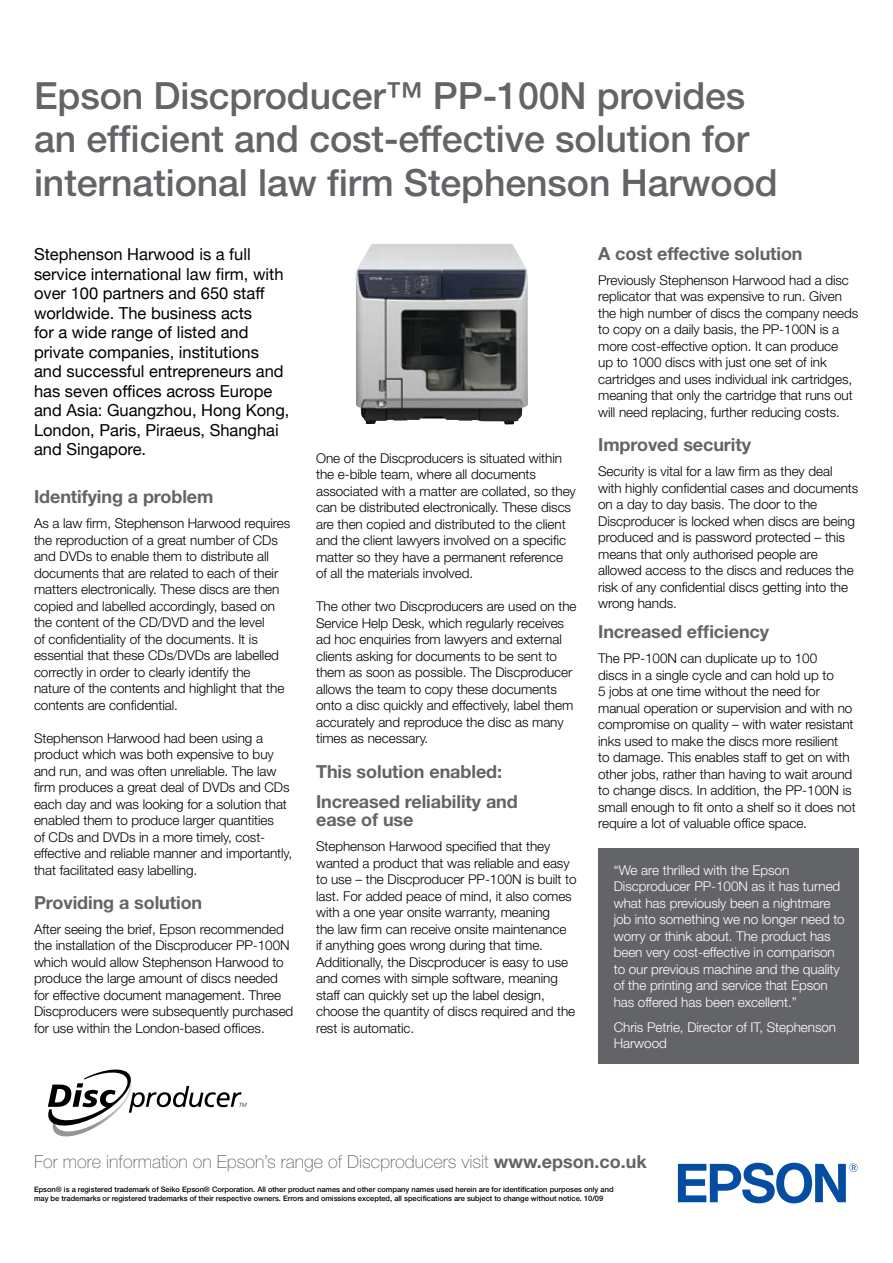
<style>
.page{position:relative;width:893px;height:1263px;background:#fff}
.page>*{position:absolute;margin:0;border:0;box-sizing:border-box;transform-origin:0 0}
.t1{font:500 37.5px/43.5px "Helvetica Neue";letter-spacing:-.005em;color:#636467}
.t2{font:700 18px/30.8px "Helvetica Neue";letter-spacing:-.005em;color:#636467}
.t3{font:100 18px "Helvetica Neue";color:#636467}
.t4{font:16.5px/19.5px "Helvetica Neue";color:#000}
.t5{font:300 13.5px/16.5px "Helvetica Neue";letter-spacing:-.005em;color:#000}
.t6{font:300 13.5px/16.5px "Helvetica Neue";letter-spacing:-.005em;color:#fff}
.t7{font:500 7.5px/9px "Helvetica Neue";color:#000}
.s1{font-weight:700}
</style>
<div class="page">
<div style="left:598px;top:848px;width:261px;height:216px;background:#636467"></div>
<svg style="left:678px;top:1163px;width:180px;height:40px"></svg>
<img style="left:356px;top:244px;width:172px;height:180px">
<svg style="left:48px;top:1069px;width:199px;height:68px"></svg>
<h1 class="t1" style="left:34px;top:73px;width:745px">Epson Discproducer™ PP-100N provides an efficient and cost-effective solution for international law firm Stephenson Harwood</h1>
<p class="t4" style="left:34px;top:244px;width:257px">Stephenson Harwood is a full service international law firm, with over 100 partners and 650 staff worldwide. The business acts<br>for a wide range of listed and private companies, institutions and successful entrepreneurs and has seven offices across Europe and Asia: Guangzhou, Hong Kong,<br>London, Paris, Piraeus, Shanghai and Singapore.</p>
<h2 class="t2" style="left:34px;top:481px;width:181px">Identifying a problem</h2>
<p class="t5" style="left:34px;top:515px;width:258px">As a law firm, Stephenson Harwood requires the reproduction of a great number of CDs and DVDs to enable them to distribute all documents that are related to each of their matters electronically. These discs are then copied and labelled accordingly, based on the content of the CD/DVD and the level<br>of confidentiality of the documents. It is essential that these CDs/DVDs are labelled correctly in order to clearly identify the<br>nature of the contents and highlight that the contents are confidential.</p>
<p class="t5" style="left:34px;top:729px;width:260px">Stephenson Harwood had been using a product which was both expensive to buy and run, and was often unreliable. The law firm produces a great deal of DVDs and CDs each day and was looking for a solution that enabled them to produce larger quantities<br>of CDs and DVDs in a more timely, cost&shy;effective and reliable manner and importantly, that facilitated easy labelling.</p>
<h2 class="t2" style="left:34px;top:887px;width:170px">Providing a solution</h2>
<p class="t5" style="left:34px;top:920px;width:261px">After seeing the brief, Epson recommended the installation of the Discproducer PP-100N which would allow Stephenson Harwood to produce the large amount of discs needed for effective document management. Three Discproducers were subsequently purchased for use within the London-based offices.</p>
<p class="t5" style="left:316px;top:449px;width:261px">One of the Discproducers is situated within the e-bible team, where all documents associated with a matter are collated, so they can be distributed electronically. These discs are then copied and distributed to the client and the client lawyers involved on a specific matter so they have a permanent reference of all the materials involved.</p>
<p class="t5" style="left:316px;top:598px;width:262px">The other two Discproducers are used on the Service Help Desk, which regularly receives ad hoc enquiries from lawyers and external clients asking for documents to be sent to them as soon as possible. The Discproducer allows the team to copy these documents onto a disc quickly and effectively, label them accurately and reproduce the disc as many times as necessary.</p>
<h2 class="t2" style="left:316px;top:755px;width:203px">This solution enabled:<br>Increased reliability and</h2>
<h2 class="t2" style="left:316px;top:804px;width:99px">ease of use</h2>
<p class="t5" style="left:316px;top:838px;width:262px">Stephenson Harwood specified that they wanted a product that was reliable and easy to use – the Discproducer PP-100N is built to last. For added peace of mind, it also comes with a one year onsite warranty, meaning<br>the law firm can receive onsite maintenance<br>if anything goes wrong during that time.<br>Additionally, the Discproducer is easy to use and comes with simple software, meaning staff can quickly set up the label design, choose the quantity of discs required and the rest is automatic.</p>
<h2 class="t2" style="left:598px;top:238px;width:206px">A cost effective solution</h2>
<p class="t5" style="left:598px;top:271px;width:262px">Previously Stephenson Harwood had a disc replicator that was expensive to run. Given the high number of discs the company needs to copy on a daily basis, the PP-100N is a more cost-effective option. It can produce<br>up to 1000 discs with just one set of ink cartridges and uses individual ink cartridges, meaning that only the cartridge that runs out will need replacing, further reducing costs.</p>
<h2 class="t2" style="left:598px;top:429px;width:154px">Improved security</h2>
<p class="t5" style="left:598px;top:463px;width:262px">Security is vital for a law firm as they deal with highly confidential cases and documents on a day to day basis. The door to the Discproducer is locked when discs are being produced and is password protected – this means that only authorised people are allowed access to the discs and reduces the risk of any confidential discs getting into the wrong hands.</p>
<h2 class="t2" style="left:598px;top:616px;width:173px">Increased efficiency</h2>
<p class="t5" style="left:598px;top:650px;width:259px">The PP-100N can duplicate up to 100<br>discs in a single cycle and can hold up to<br>5 jobs at one time without the need for manual operation or supervision and with no compromise on quality – with water resistant inks used to make the discs more resilient<br>to damage. This enables staff to get on with other jobs, rather than having to wait around to change discs. In addition, the PP-100N is small enough to fit onto a shelf so it does not require a lot of valuable office space.</p>
<p class="t6" style="left:614px;top:861px;width:232px">“We are thrilled with the Epson Discproducer PP-100N as it has turned what has previously been a nightmare job into something we no longer need to worry or think about. The product has been very cost-effective in comparison to our previous machine and the quality of the printing and service that Epson has offered has been excellent.”</p>
<p class="t6" style="left:614px;top:1018px;width:224px">Chris Petrie, Director of IT, Stephenson<br>Harwood</p>
<h2 class="t3" style="left:34px;top:1151px;width:614px">For more information on Epson’s range of Discproducers visit <span class="s1">www.epson.co.uk</span></h2>
<p class="t7" style="left:34px;top:1185px;width:581px">Epson® is a registered trademark of Seiko Epson® Corporation. All other product names and other company names used herein are for identification purposes only and may be trademarks or registered trademarks of their respective owners. Errors and omissions excepted, all specifications are subject to change without notice. 10/09</p>
</div>
